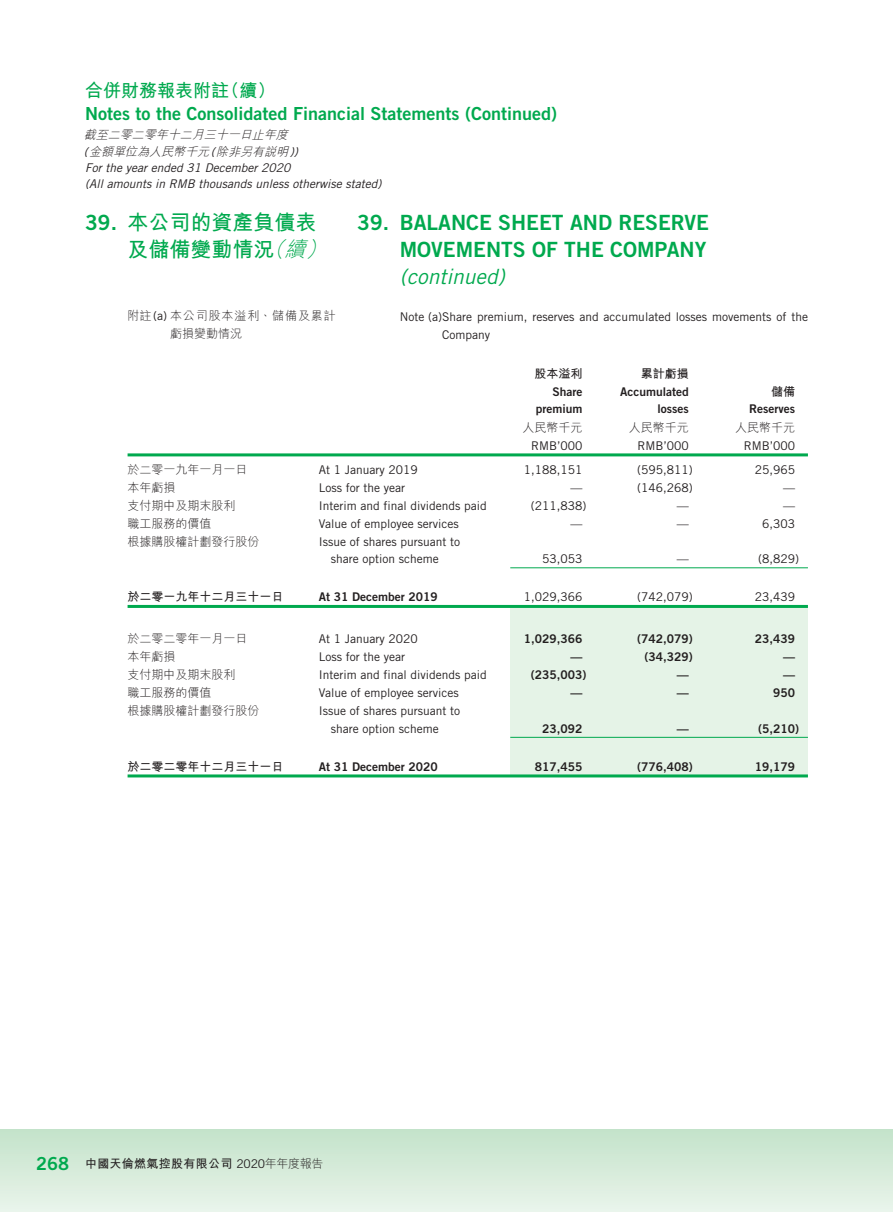
<style>
.page{position:relative;width:893px;height:1212px;background:#fff}
.page>*{position:absolute;margin:0;border:0;box-sizing:border-box;transform-origin:0 0}
.t1{font:21px "Trade Gothic LT Std Bd 2";color:#00a94e}
.t2{font:700 21px/27px "M Hei HK";color:#00a94e}
.t3{font:italic 21px "Trade Gothic LT Std";color:#00a94e}
.t4{font:18px "Trade Gothic LT Std Bd 2";color:#00a94e}
.t5{font:700 18px "M Hei HK";color:#00a94e}
.t6{font:12px/18px "Trade Gothic LT Std";color:#231f20}
.t7{font:12px "Trade Gothic LT Std Bd 2";color:#231f20}
.t8{font:300 12px "M Hei HK";color:#231f20}
.t9{font:italic 12px/16.5px "Trade Gothic LT Std";color:#231f20}
.t10{font:italic 300 12px/16.5px "M Hei HK";color:#231f20}
.t11{font:700 12px "M Hei HK";color:#231f20}
.t12{font:700 12px "M Hei HK";letter-spacing:.025em;color:#231f20}
.t13{font:300 12px/18px "M Hei HK";letter-spacing:.075em;color:#231f20}
.s1{font-family:"Trade Gothic LT Std";font-weight:400}
.s2{font-family:"Trade Gothic LT Std Bd 2";font-weight:400}
.s3{font-weight:300;font-style:italic}
.s4{font-family:"Trade Gothic LT Std Bd 2";font-weight:400;font-size:18px;color:#00a94e}
.s5{font-weight:300}
</style>
<div class="page">
<div style="left:0;top:1129px;width:892px;height:83px;background:linear-gradient(to bottom,#c3e2ca,#eaf5eb)"></div>
<div style="left:510px;top:605px;width:298px;height:171px;background:#e5f3e7"></div>
<hr style="left:128px;top:453px;width:680px;height:3px;background:#00a94e">
<hr style="left:510px;top:567px;width:298px;height:1px;background:#00a94e">
<hr style="left:128px;top:605px;width:680px;height:3px;background:#00a94e">
<hr style="left:510px;top:737px;width:298px;height:1px;background:#00a94e">
<hr style="left:128px;top:774px;width:680px;height:3px;background:#00a94e">
<h2 class="t5" style="left:85px;top:77px;width:192px">合併財務報表附註（續）</h2>
<h2 class="t4" style="left:85px;top:102px;width:473px">Notes to the Consolidated Financial Statements (Continued)</h2>
<p class="t10" style="left:84px;top:126px;width:219px">截至二零二零年十二月三十一日止年度<span class="s1">(</span>金額單位為人民幣千元<span class="s1">(</span>除非另有說明<span class="s1">))</span></p>
<p class="t9" style="left:85px;top:159px;width:298px">For the year ended 31 December 2020<br>(All amounts in RMB thousands unless otherwise stated)</p>
<h1 class="t2" style="left:128px;top:207px;width:206px;text-indent:-43px"><span class="s2">39.</span> 本公司的資產負債表及儲備變動情況<span class="s3">（續）</span></h1>
<h1 class="t1" style="left:357px;top:210px;width:108px">39. Balance</h1>
<h1 class="t1" style="left:498px;top:210px;width:14px">sheet</h1>
<h1 class="t1" style="left:570px;top:210px;width:76px">and rese</h1>
<h1 class="t1" style="left:671px;top:210px;width:27px">rve</h1>
<h1 class="t1" style="left:400px;top:237px;width:87px">movements</h1>
<h1 class="t1" style="left:532px;top:237px;width:46px">of the</h1>
<h1 class="t1" style="left:610px;top:237px;width:98px">Company</h1>
<h1 class="t3" style="left:400px;top:264px;width:107px">(continued)</h1>
<p class="t6" style="left:442px;top:307px;width:367px;text-indent:-43px">Note (a)Share premium, reserves and accumulated losses movements of the<br>Company</p>
<p class="t13" style="left:170px;top:306px;width:167px;text-indent:-42px">附註<span class="s1">(a)</span> 本公司股本溢利、儲備及累計虧損變動情況</p>
<p class="t11" style="left:534px;top:364px;width:49px">股本溢利</p>
<p class="t11" style="left:641px;top:364px;width:49px">累計虧損</p>
<p class="t7" style="left:552px;top:384px;width:54px">Share A</p>
<p class="t7" style="left:627px;top:384px;width:63px">ccumulated</p>
<p class="t11" style="left:771px;top:382px;width:25px">儲備</p>
<p class="t7" style="left:536px;top:401px;width:48px">premium</p>
<p class="t7" style="left:657px;top:401px;width:67px">losses R</p>
<p class="t7" style="left:757px;top:401px;width:39px">eserves</p>
<p class="t8" style="left:522px;top:421px;width:61px">人民幣千元</p>
<p class="t8" style="left:629px;top:421px;width:61px">人民幣千元</p>
<p class="t8" style="left:735px;top:421px;width:61px">人民幣千元</p>
<p class="t6" style="left:531px;top:436px;width:53px">RMB’000</p>
<p class="t6" style="left:637px;top:436px;width:53px">RMB’000</p>
<p class="t6" style="left:744px;top:436px;width:53px">RMB’000</p>
<p class="t8" style="left:128px;top:463px;width:122px">於二零一九年一月一日</p>
<p class="t6" style="left:319px;top:460px;width:100px">At 1 January 2019</p>
<p class="t6" style="left:524px;top:460px;width:60px">1,188,151</p>
<p class="t6" style="left:637px;top:460px;width:57px">(595,811)</p>
<p class="t6" style="left:755px;top:460px;width:42px">25,965</p>
<p class="t8" style="left:128px;top:481px;width:50px">本年虧損</p>
<p class="t6" style="left:319px;top:478px;width:88px">Loss for the year</p>
<p class="t6" style="left:570px;top:478px;width:13px">—</p>
<p class="t6" style="left:637px;top:478px;width:57px">(146,268)</p>
<p class="t6" style="left:783px;top:478px;width:13px">—</p>
<p class="t8" style="left:127px;top:499px;width:109px">支付期中及期末股利</p>
<p class="t6" style="left:319px;top:496px;width:170px">Interim and final dividends paid</p>
<p class="t6" style="left:531px;top:496px;width:57px">(211,838)</p>
<p class="t6" style="left:677px;top:496px;width:13px">—</p>
<p class="t6" style="left:783px;top:496px;width:13px">—</p>
<p class="t8" style="left:127px;top:517px;width:85px">職工服務的價值</p>
<p class="t6" style="left:319px;top:514px;width:141px">Value of employee services</p>
<p class="t6" style="left:570px;top:514px;width:13px">—</p>
<p class="t6" style="left:677px;top:514px;width:13px">—</p>
<p class="t6" style="left:762px;top:514px;width:34px">6,303</p>
<p class="t8" style="left:127px;top:535px;width:133px">根據購股權計劃發行股份</p>
<p class="t6" style="left:331px;top:533px;width:131px;line-height:17.2px;text-indent:-12px">Issue of shares pursuant to share option scheme</p>
<p class="t6" style="left:542px;top:549px;width:42px">53,053</p>
<p class="t6" style="left:677px;top:549px;width:13px">—</p>
<p class="t6" style="left:758px;top:549px;width:42px">(8,829)</p>
<p class="t11" style="left:127px;top:588px;width:157px">於二零一九年十二月三十一日</p>
<p class="t7" style="left:319px;top:589px;width:120px">At 31 December 2019</p>
<p class="t6" style="left:524px;top:588px;width:60px">1,029,366</p>
<p class="t6" style="left:637px;top:588px;width:57px">(742,079)</p>
<p class="t6" style="left:755px;top:588px;width:42px">23,439</p>
<p class="t8" style="left:127px;top:633px;width:121px">於二零二零年一月一日</p>
<p class="t6" style="left:319px;top:630px;width:100px">At 1 January 2020</p>
<p class="t7" style="left:524px;top:631px;width:60px">1,029,366</p>
<p class="t7" style="left:637px;top:631px;width:57px">(742,079)</p>
<p class="t7" style="left:755px;top:631px;width:42px">23,439</p>
<p class="t8" style="left:128px;top:651px;width:50px">本年虧損</p>
<p class="t6" style="left:319px;top:648px;width:88px">Loss for the year</p>
<p class="t7" style="left:570px;top:649px;width:13px">—</p>
<p class="t7" style="left:644px;top:649px;width:50px">(34,329)</p>
<p class="t7" style="left:783px;top:649px;width:13px">—</p>
<p class="t8" style="left:128px;top:669px;width:109px">支付期中及期末股利</p>
<p class="t6" style="left:319px;top:666px;width:170px">Interim and final dividends paid</p>
<p class="t7" style="left:531px;top:667px;width:57px">(235,003)</p>
<p class="t7" style="left:677px;top:667px;width:13px">—</p>
<p class="t7" style="left:783px;top:667px;width:13px">—</p>
<p class="t8" style="left:128px;top:687px;width:85px">職工服務的價值</p>
<p class="t6" style="left:319px;top:684px;width:141px">Value of employee services</p>
<p class="t7" style="left:570px;top:685px;width:13px">—</p>
<p class="t7" style="left:677px;top:685px;width:13px">—</p>
<p class="t7" style="left:773px;top:685px;width:23px">950</p>
<p class="t8" style="left:128px;top:705px;width:134px">根據購股權計劃發行股份</p>
<p class="t6" style="left:331px;top:702px;width:131px;text-indent:-12px">Issue of shares pursuant to share option scheme</p>
<p class="t7" style="left:542px;top:721px;width:42px">23,092</p>
<p class="t7" style="left:677px;top:721px;width:13px">—</p>
<p class="t7" style="left:758px;top:721px;width:42px">(5,210)</p>
<p class="t11" style="left:128px;top:757px;width:158px">於二零二零年十二月三十一日</p>
<p class="t7" style="left:319px;top:759px;width:120px">At 31 December 2020</p>
<p class="t7" style="left:535px;top:759px;width:49px">817,455</p>
<p class="t7" style="left:637px;top:759px;width:57px">(776,408)</p>
<p class="t7" style="left:755px;top:759px;width:42px">19,179</p>
<p class="t12" style="left:36px;top:1155px;width:289px"><span class="s4">268</span> 中國天倫燃氣控股有限公司 <span class="s1">2020</span><span class="s5">年年度報告</span></p>
</div>
